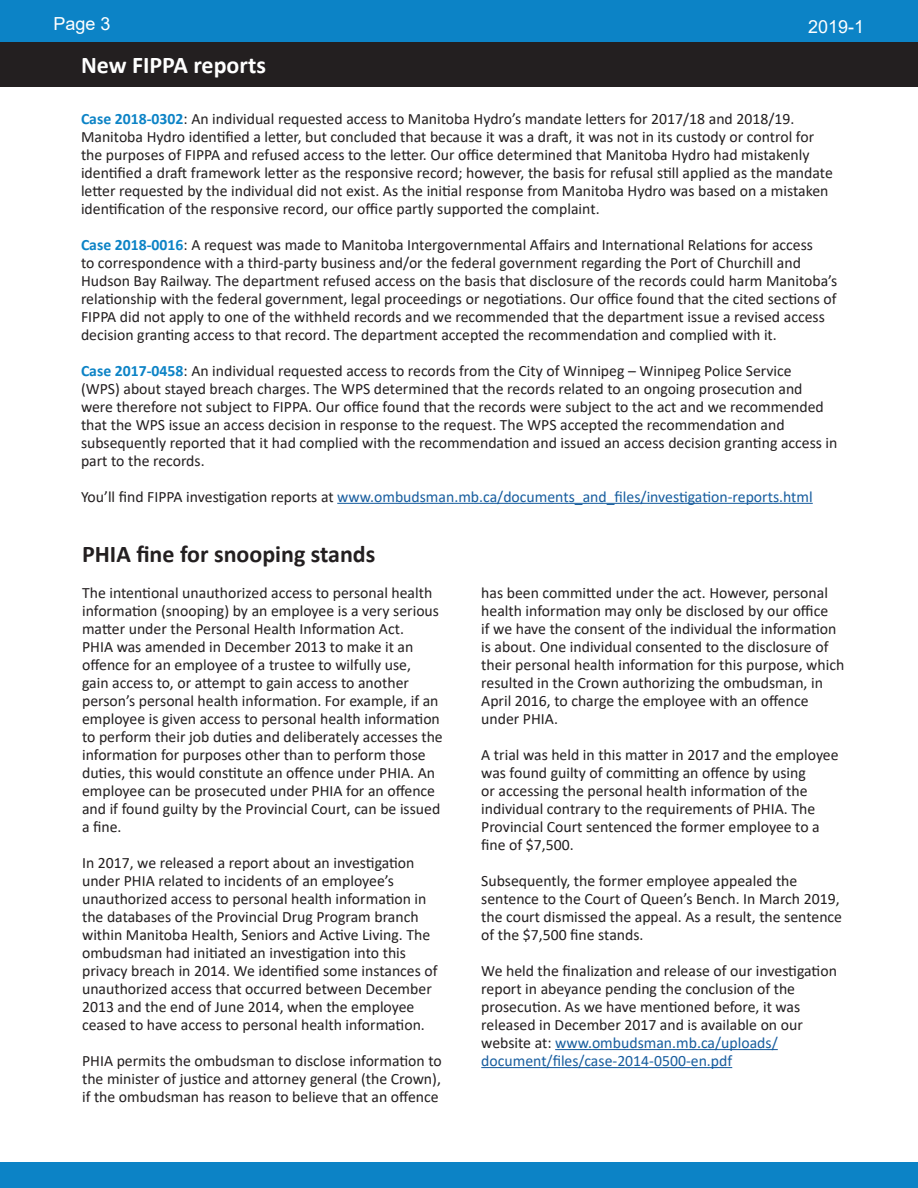
<style>
.page{position:relative;width:918px;height:1188px;background:#fff}
.page>*{position:absolute;margin:0;border:0;box-sizing:border-box;transform-origin:0 0}
.t1{font:700 24px "Calibri";color:#231f20}
.t2{font:700 24px "Calibri";color:#fff}
.t3{font:18px "Arial";color:#fff}
.t4{font:15.75px/18px "Calibri";color:#231f20}
.t5{font:15.75px "Calibri";color:#175d9e}
.s1{font-weight:700;color:#0c83c6}
.s2{color:#231f20}
.s3{color:#175d9e}
</style>
<div class="page">
<div style="left:0;top:40px;width:918px;height:47px;background:#231f20"></div>
<div style="left:0;top:0;width:918px;height:41px;background:#0c83c6"></div>
<div style="left:0;top:1163px;width:918px;height:25px;background:#0c83c6"></div>
<hr style="left:337px;top:503px;width:476px;height:1px;background:#175d9e">
<hr style="left:555px;top:1049px;width:223px;height:1px;background:#175d9e">
<hr style="left:481px;top:1067px;width:251px;height:1px;background:#175d9e">
<p class="t3" style="left:54px;top:11px;width:59px">Page 3</p>
<p class="t3" style="left:808px;top:14px;width:58px">2019-1</p>
<p class="t2" style="left:81px;top:48px;width:186px">New FIPPA reports</p>
<p class="t4" style="left:81px;top:109px;width:753px"><span class="s1">Case 2018-0302</span>: An individual requested access to Manitoba Hydro’s mandate letters for 2017/18 and 2018/19.<br>Manitoba Hydro identified a letter, but concluded that because it was a draft, it was not in its custody or control for the purposes of FIPPA and refused access to the letter. Our office determined that Manitoba Hydro had mistakenly identified a draft framework letter as the responsive record; however, the basis for refusal still applied as the mandate letter requested by the individual did not exist. As the initial response from Manitoba Hydro was based on a mistaken identification of the responsive record, our office partly supported the complaint.</p>
<p class="t4" style="left:81px;top:235px;width:758px"><span class="s1">Case 2018-0016</span>: A request was made to Manitoba Intergovernmental Affairs and International Relations for access<br>to correspondence with a third-party business and/or the federal government regarding the Port of Churchill and Hudson Bay Railway. The department refused access on the basis that disclosure of the records could harm Manitoba’s relationship with the federal government, legal proceedings or negotiations. Our office found that the cited sections of FIPPA did not apply to one of the withheld records and we recommended that the department issue a revised access decision granting access to that record. The department accepted the recommendation and complied with it.</p>
<p class="t4" style="left:81px;top:361px;width:758px"><span class="s1">Case 2017-0458</span>: An individual requested access to records from the City of Winnipeg – Winnipeg Police Service<br>(WPS) about stayed breach charges. The WPS determined that the records related to an ongoing prosecution and were therefore not subject to FIPPA. Our office found that the records were subject to the act and we recommended that the WPS issue an access decision in response to the request. The WPS accepted the recommendation and subsequently reported that it had complied with the recommendation and issued an access decision granting access in part to the records.</p>
<p class="t5" style="left:81px;top:485px;width:733px"><span class="s2">You’ll find FIPPA investigation reports at</span> www.ombudsman.mb.ca/documents_and_files/investigation-reports.html</p>
<p class="t1" style="left:82px;top:537px;width:295px">PHIA fine for snooping stands</p>
<p class="t4" style="left:82px;top:583px;width:362px">The intentional unauthorized access to personal health information (snooping) by an employee is a very serious matter under the Personal Health Information Act.<br>PHIA was amended in December 2013 to make it an offence for an employee of a trustee to wilfully use,<br>gain access to, or attempt to gain access to another person’s personal health information. For example, if an employee is given access to personal health information to perform their job duties and deliberately accesses the information for purposes other than to perform those duties, this would constitute an offence under PHIA. An employee can be prosecuted under PHIA for an offence and if found guilty by the Provincial Court, can be issued a fine.</p>
<p class="t4" style="left:82px;top:853px;width:357px">In 2017, we released a report about an investigation under PHIA related to incidents of an employee’s unauthorized access to personal health information in the databases of the Provincial Drug Program branch within Manitoba Health, Seniors and Active Living. The ombudsman had initiated an investigation into this privacy breach in 2014. We identified some instances of unauthorized access that occurred between December 2013 and the end of June 2014, when the employee ceased to have access to personal health information.</p>
<p class="t4" style="left:82px;top:1051px;width:361px;text-align:justify">PHIA permits the ombudsman to disclose information to the minister of justice and attorney general (the Crown), if the ombudsman has reason to believe that an offence</p>
<p class="t4" style="left:481px;top:583px;width:365px">has been committed under the act. However, personal health information may only be disclosed by our office<br>if we have the consent of the individual the information is about. One individual consented to the disclosure of their personal health information for this purpose, which resulted in the Crown authorizing the ombudsman, in April 2016, to charge the employee with an offence under PHIA.</p>
<p class="t4" style="left:481px;top:745px;width:359px">A trial was held in this matter in 2017 and the employee was found guilty of committing an offence by using<br>or accessing the personal health information of the individual contrary to the requirements of PHIA. The Provincial Court sentenced the former employee to a fine of $7,500.</p>
<p class="t4" style="left:481px;top:871px;width:362px">Subsequently, the former employee appealed the sentence to the Court of Queen’s Bench. In March 2019, the court dismissed the appeal. As a result, the sentence of the $7,500 fine stands.</p>
<p class="t4" style="left:481px;top:961px;width:357px">We held the finalization and release of our investigation report in abeyance pending the conclusion of the prosecution. As we have mentioned before, it was released in December 2017 and is available on our website at: <span class="s3">www.ombudsman.mb.ca/uploads/ document/files/case-2014-0500-en.pdf</span></p>
</div>
